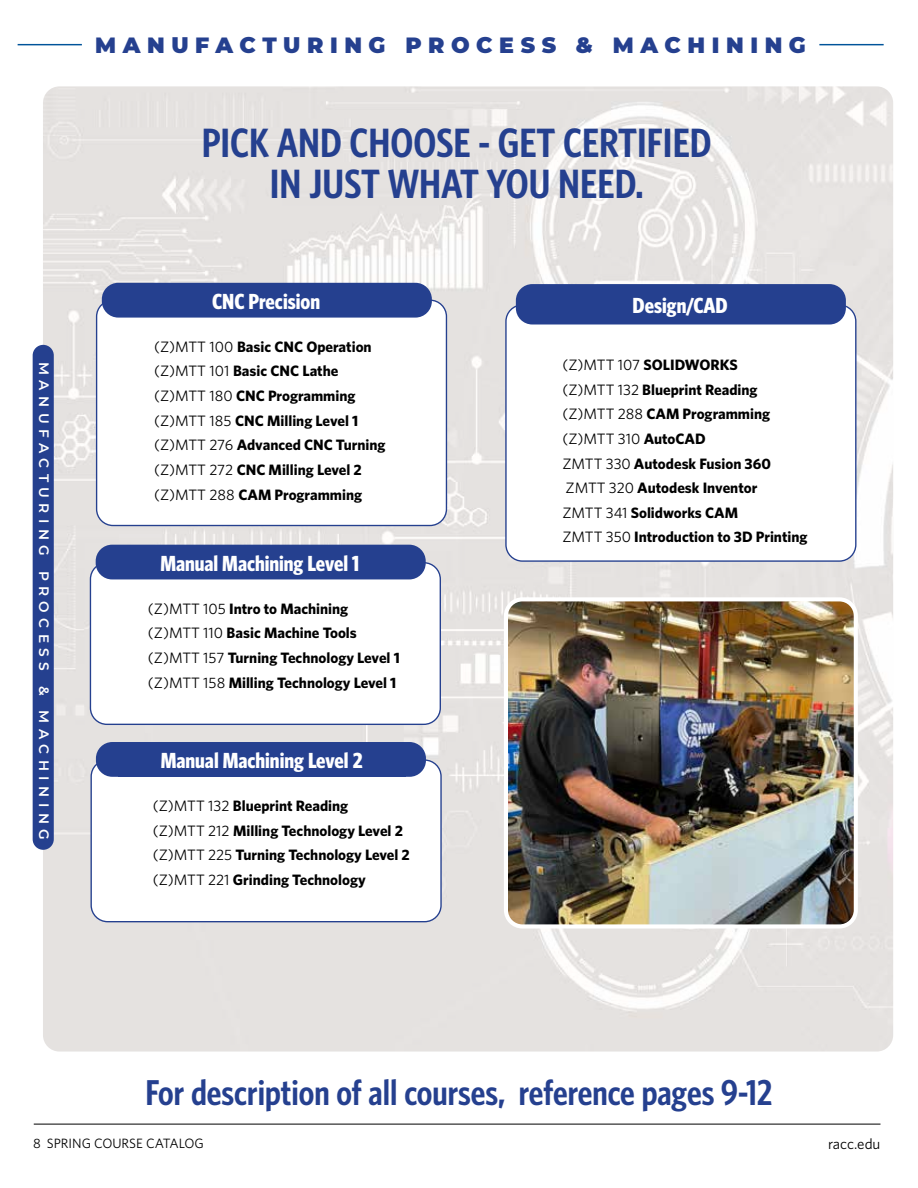
<style>
.page{position:relative;width:918px;height:1188px;background:#fff}
.page>*{position:absolute;margin:0;border:0;box-sizing:border-box;transform-origin:0 0}
.t1{font:600 condensed 41.1px/41.1px "Whitney HTF";color:#25408f;text-align:center}
.t2{font:600 condensed 36px "Whitney HTF";color:#25408f}
.t3{font:900 22.05px "Montserrat";letter-spacing:.3em;color:#25408f}
.t4{font:700 condensed 21.9px "Whitney HTF";color:#fff}
.t5{font:700 15px/24.6px "Whitney HTF";color:#000}
.t6{font:15px "Whitney HTF";color:#000}
.t7{font:600 13.65px "Montserrat";letter-spacing:.4em;color:#fff}
.t8{font:13.5px "Whitney HTF";color:#000}
.s1{font-weight:400}
</style>
<div class="page">
<hr style="left:34px;top:1124px;width:846px;height:1px;background:#000">
<img style="left:43px;top:86px;width:850px;height:966px">
<div style="left:97px;top:300px;width:349px;height:226px;background:#fff;border-radius:16px"></div>
<div style="left:102px;top:283px;width:330px;height:35px;background:#25408f;border-radius:16px"></div>
<div style="left:90px;top:563px;width:350px;height:161px;background:#fff;border-radius:16px"></div>
<div style="left:90px;top:562px;width:351px;height:163px;border:1px solid #25408f;border-radius:16px"></div>
<div style="left:96px;top:545px;width:330px;height:34px;background:#25408f;border-radius:16px"></div>
<div style="left:506px;top:305px;width:350px;height:256px;background:#fff;border-radius:16px"></div>
<div style="left:516px;top:284px;width:330px;height:41px;background:#25408f;border-radius:16px"></div>
<div style="left:91px;top:760px;width:350px;height:162px;background:#fff;border-radius:16px"></div>
<div style="left:91px;top:759px;width:351px;height:163px;border:1px solid #25408f;border-radius:16px"></div>
<div style="left:96px;top:742px;width:330px;height:35px;background:#25408f;border-radius:16px"></div>
<img style="left:506px;top:599px;width:350px;height:327px">
<div style="left:504px;top:597px;width:354px;height:332px;border:4px solid #fff;border-radius:16px"></div>
<hr style="left:18px;top:44px;width:64px;height:1px;background:#00549a">
<hr style="left:819px;top:44px;width:65px;height:1px;background:#00549a">
<div style="left:33px;top:345px;width:21px;height:505px;background:#25408f;border-radius:11px"></div>
<h3 class="t3" style="left:95px;top:28px;width:712px">MANUFACTURING PROCESS &amp; MACHINING</h3>
<p class="t7" style="left:54px;top:362px;width:479px;rotate:90deg">MANUFACTURING PROCESS &amp; MACHINING</p>
<h1 class="t1" style="left:202px;top:121px;width:511px">PICK AND CHOOSE - GET CERTIFIED<br>IN JUST WHAT YOU NEED.</h1>
<h3 class="t4" style="left:212px;top:289px;width:110px">CNC Precision</h3>
<p class="t5" style="left:154px;top:334px;width:233px"><span class="s1">(Z)MTT 100</span> Basic CNC Operation <span class="s1">(Z)MTT 101</span> Basic CNC Lathe <span class="s1">(Z)MTT 180</span> CNC Programming <span class="s1">(Z)MTT 185</span> CNC Milling Level 1 <span class="s1">(Z)MTT 276</span> Advanced CNC Turning <span class="s1">(Z)MTT 272</span> CNC Milling Level 2 <span class="s1">(Z)MTT 288</span> CAM Programming</p>
<h3 class="t4" style="left:160px;top:551px;width:201px">Manual Machining Level 1</h3>
<p class="t5" style="left:148px;top:596px;width:253px"><span class="s1">(Z)MTT 105</span> Intro to Machining <span class="s1">(Z)MTT 110</span> Basic Machine Tools <span class="s1">(Z)MTT 157</span> Turning Technology Level 1 <span class="s1">(Z)MTT 158</span> Milling Technology Level 1</p>
<h3 class="t4" style="left:161px;top:748px;width:203px">Manual Machining Level 2</h3>
<p class="t5" style="left:153px;top:793px;width:259px"><span class="s1">(Z)MTT 132</span> Blueprint Reading<br><span class="s1">(Z)MTT 212</span> Milling Technology Level 2 <span class="s1">(Z)MTT 225</span> Turning Technology Level 2 <span class="s1">(Z)MTT 221</span> Grinding Technology</p>
<h3 class="t4" style="left:632px;top:293px;width:97px">Design/CAD</h3>
<p class="t5" style="left:562px;top:352px;width:247px"><span class="s1">(Z)MTT 107</span> SOLIDWORKS<br><span class="s1">(Z)MTT 132</span> Blueprint Reading <span class="s1">(Z)MTT 288</span> CAM Programming <span class="s1">(Z)MTT 310</span> AutoCAD<br><span class="s1">ZMTT 330</span> Autodesk Fusion 360<br><span class="s1">ZMTT 320</span> Autodesk Inventor<br><span class="s1">ZMTT 341</span> Solidworks CAM<br><span class="s1">ZMTT 350</span> Introduction to 3D Printing</p>
<h2 class="t2" style="left:145px;top:1072px;width:629px">For description of all courses, reference pages 9-12</h2>
<p class="t8" style="left:33px;top:1135px;width:172px">8 SPRING COURSE CATALOG</p>
<p class="t6" style="left:828px;top:1135px;width:54px">racc.edu</p>
</div>
